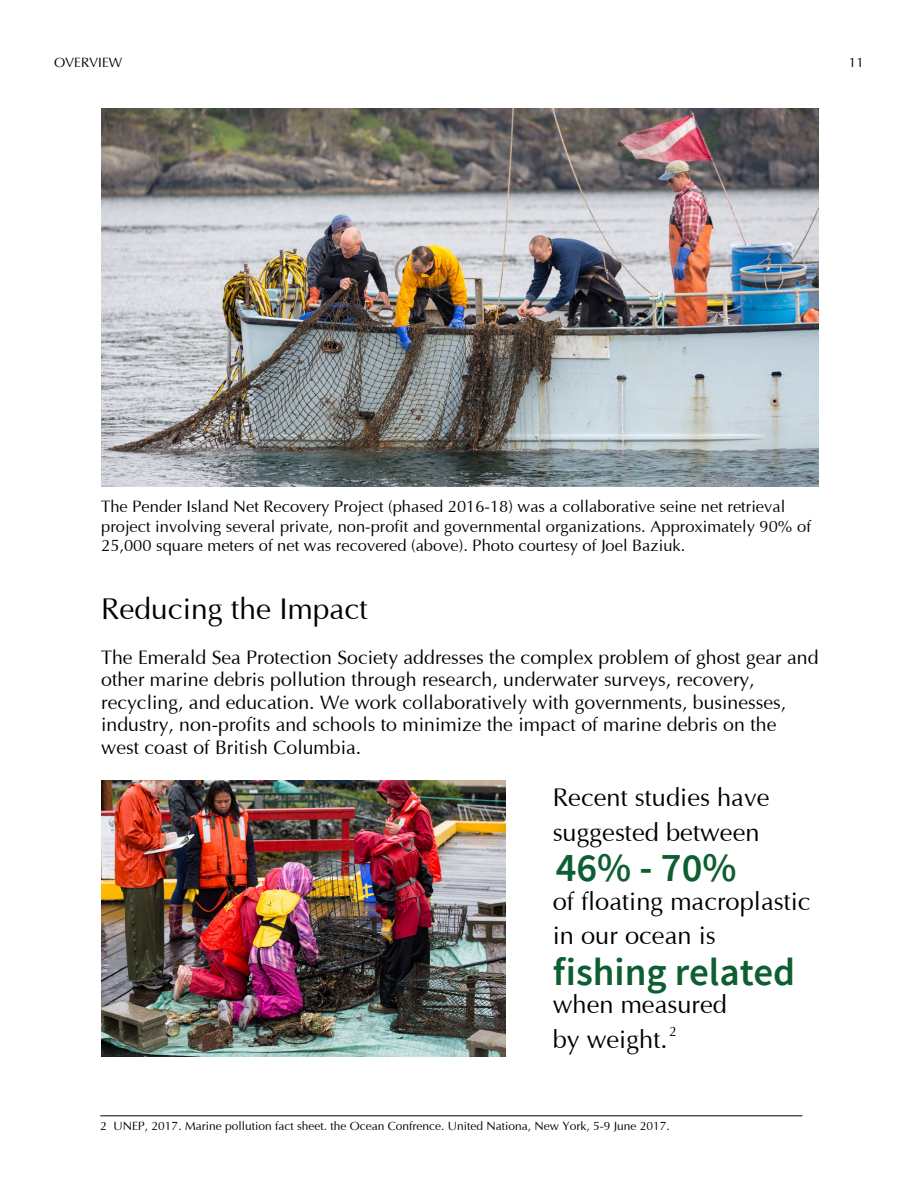
<style>
.page{position:relative;width:918px;height:1188px;background:#fff}
.page>*{position:absolute;margin:0;border:0;box-sizing:border-box;transform-origin:0 0}
.t1{font:600 40.5px "Source Sans Pro";color:#0d5e30}
.t2{font:600 39px "Source Sans Pro";color:#0d5e30}
.t3{font:30px "Opulent";color:#000}
.t4{font:25.5px/34.5px "Opulent";color:#000}
.t5{font:19.5px/22.5px "Opulent";color:#000}
.t6{font:16.5px/19.8px "Opulent";color:#000}
.t7{font:13.5px "Opulent";color:#000}
.t8{font:12px "Opulent";color:#000}
</style>
<div class="page">
<img style="left:101px;top:108px;width:718px;height:379px">
<img style="left:101px;top:780px;width:404px;height:277px">
<hr style="left:100px;top:1115px;width:702px;height:1px;background:#000">
<p class="t7" style="left:54px;top:54px;width:70px">OVERVIEW</p>
<p class="t7" style="left:849px;top:54px;width:17px">11</p>
<p class="t6" style="left:101px;top:496px;width:711px">The Pender Island Net Recovery Project (phased 2016-18) was a collaborative seine net retrieval project involving several private, non-profit and governmental organizations. Approximately 90% of<br>25,000 square meters of net was recovered (above). Photo courtesy of Joel Baziuk.</p>
<h3 class="t3" style="left:101px;top:591px;width:268px">Reducing the Impact</h3>
<p class="t5" style="left:101px;top:646px;width:719px">The Emerald Sea Protection Society addresses the complex problem of ghost gear and other marine debris pollution through research, underwater surveys, recovery, recycling, and education. We work collaboratively with governments, businesses, industry, non-profits and schools to minimize the impact of marine debris on the west coast of British Columbia.</p>
<h3 class="t4" style="left:553px;top:781px;width:218px">Recent studies have suggested between</h3>
<h1 class="t1" style="left:556px;top:842px;width:182px">46% - 70%</h1>
<h3 class="t4" style="left:553px;top:884px;width:259px">of floating macroplastic in our ocean is</h3>
<h2 class="t2" style="left:553px;top:947px;width:244px">fishing related</h2>
<h3 class="t4" style="left:553px;top:988px;width:176px">when measured by weight.</h3>
<p class="t7" style="left:669px;top:1024px;width:9px">2</p>
<p class="t8" style="left:100px;top:1119px;width:571px">2 UNEP, 2017. Marine pollution fact sheet. the Ocean Confrence. United Nationa, New York, 5-9 June 2017.</p>
</div>
